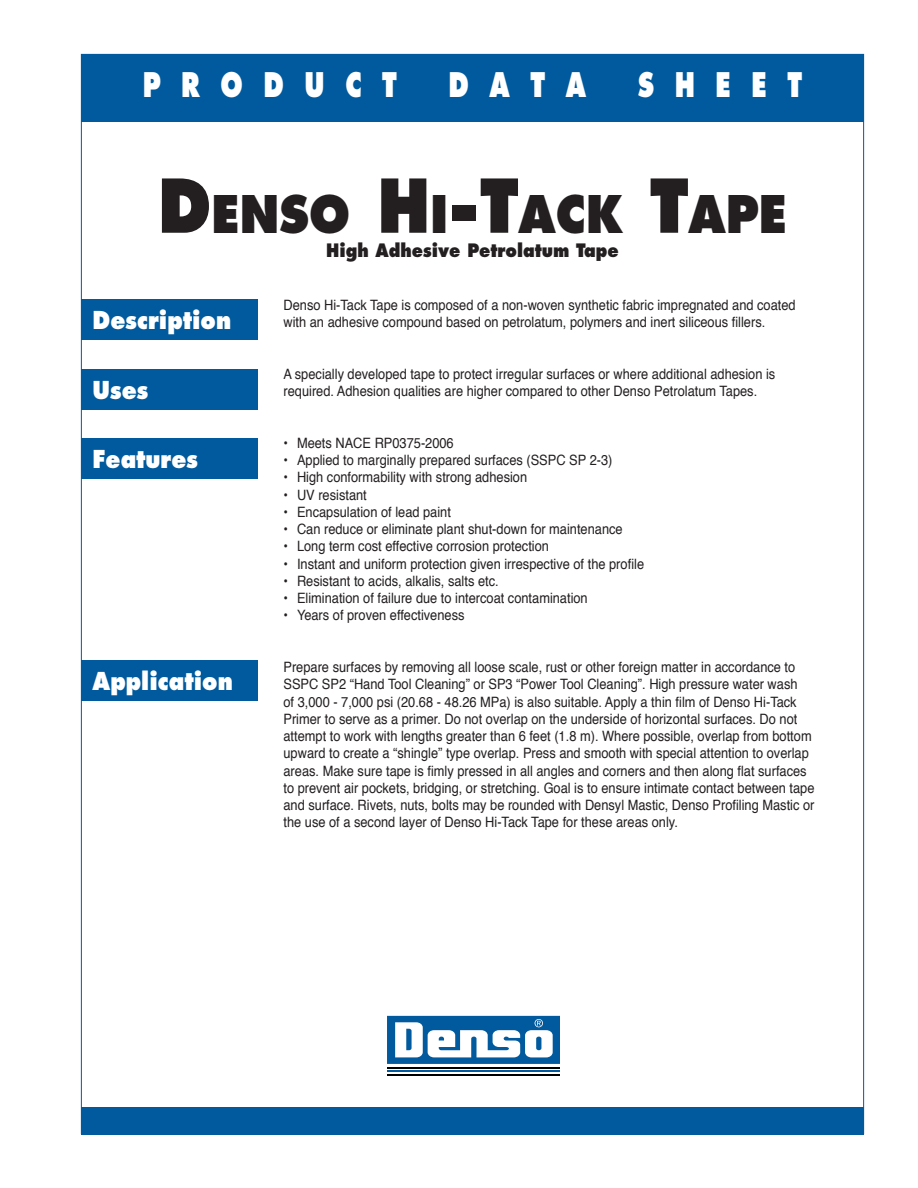
<style>
.page{position:relative;width:918px;height:1188px;background:#fff}
.page>*{position:absolute;margin:0;border:0;box-sizing:border-box;transform-origin:0 0}
.t1{font:800 50.4px "Futura";color:#231f20;scale:.9 1}
.t2{font:800 33px "Futura";color:#fff;scale:.75 1}
.t3{font:800 24px "Futura";color:#fff;scale:.9 1}
.t4{font:800 18px "Futura";color:#231f20;scale:.9 1}
.t5{font:14.25px/17.2px "Helvetica";color:#231f20;scale:.9 1}
.s1{font-size:72px}
</style>
<div class="page">
<div style="left:81px;top:54px;width:783px;height:68px;background:#015a9d"></div>
<div style="left:81px;top:1107px;width:783px;height:27px;background:#015a9d"></div>
<svg style="left:387px;top:1015px;width:173px;height:61px"></svg>
<hr style="left:387px;top:1067px;width:173px;height:2px;background:#000001">
<hr style="left:387px;top:1071px;width:173px;height:1px;background:#015a9d">
<hr style="left:387px;top:1074px;width:173px;height:1px;background:#000001">
<svg style="left:387px;top:1016px;width:173px;height:48px"></svg>
<div style="left:81px;top:299px;width:176px;height:41px;background:#015a9d"></div>
<div style="left:81px;top:370px;width:176px;height:40px;background:#015a9d"></div>
<div style="left:81px;top:438px;width:176px;height:41px;background:#015a9d"></div>
<div style="left:81px;top:660px;width:176px;height:41px;background:#015a9d"></div>
<h2 class="t2" style="left:143px;top:70px;width:341px">P R O D U C T</h2>
<h2 class="t2" style="left:448px;top:70px;width:185px">D A T A</h2>
<h2 class="t2" style="left:638px;top:70px;width:221px">S H E E T</h2>
<h1 class="t1" style="left:158px;top:191px;width:701px"><span class="s1">D</span>ENSO <span class="s1">H</span>I<span class="s1">-T</span>ACK <span class="s1">T</span>APE</h1>
<p class="t4" style="left:326px;top:242px;width:327px">High Adhesive Petrolatum Tape</p>
<h3 class="t3" style="left:93px;top:309px;width:156px">Description</h3>
<h3 class="t3" style="left:93px;top:379px;width:63px">Uses</h3>
<h3 class="t3" style="left:93px;top:448px;width:119px">Features</h3>
<h3 class="t3" style="left:93px;top:670px;width:157px">Application</h3>
<p class="t5" style="left:284px;top:297px;width:571px">Denso Hi-Tack Tape is composed of a non-woven synthetic fabric impregnated and coated with an adhesive compound based on petrolatum, polymers and inert siliceous fillers.</p>
<p class="t5" style="left:284px;top:366px;width:548px">A specially developed tape to protect irregular surfaces or where additional adhesion is required. Adhesion qualities are higher compared to other Denso Petrolatum Tapes.</p>
<p class="t5" style="left:284px;top:435px;width:191px">• Meets NACE RP0375-2006</p>
<p class="t5" style="left:284px;top:453px;width:367px">• Applied to marginally prepared surfaces (SSPC SP 2-3)</p>
<p class="t5" style="left:284px;top:470px;width:272px">• High conformability with strong adhesion</p>
<p class="t5" style="left:284px;top:487px;width:94px">• UV resistant</p>
<p class="t5" style="left:284px;top:504px;width:188px">• Encapsulation of lead paint</p>
<p class="t5" style="left:284px;top:522px;width:378px">• Can reduce or eliminate plant shut-down for maintenance</p>
<p class="t5" style="left:284px;top:539px;width:297px">• Long term cost effective corrosion protection</p>
<p class="t5" style="left:284px;top:556px;width:402px">• Instant and uniform protection given irrespective of the profile</p>
<p class="t5" style="left:284px;top:573px;width:241px">• Resistant to acids, alkalis, salts etc.</p>
<p class="t5" style="left:284px;top:591px;width:340px">• Elimination of failure due to intercoat contamination</p>
<p class="t5" style="left:284px;top:608px;width:203px">• Years of proven effectiveness</p>
<p class="t5" style="left:284px;top:660px;width:592px">Prepare surfaces by removing all loose scale, rust or other foreign matter in accordance to SSPC SP2 “Hand Tool Cleaning” or SP3 “Power Tool Cleaning”. High pressure water wash<br>of 3,000 - 7,000 psi (20.68 - 48.26 MPa) is also suitable. Apply a thin film of Denso Hi-Tack Primer to serve as a primer. Do not overlap on the underside of horizontal surfaces. Do not attempt to work with lengths greater than 6 feet (1.8 m). Where possible, overlap from bottom upward to create a “shingle” type overlap. Press and smooth with special attention to overlap areas. Make sure tape is fimly pressed in all angles and corners and then along flat surfaces to prevent air pockets, bridging, or stretching. Goal is to ensure intimate contact between tape and surface. Rivets, nuts, bolts may be rounded with Densyl Mastic, Denso Profiling Mastic or the use of a second layer of Denso Hi-Tack Tape for these areas only.</p>
</div>
